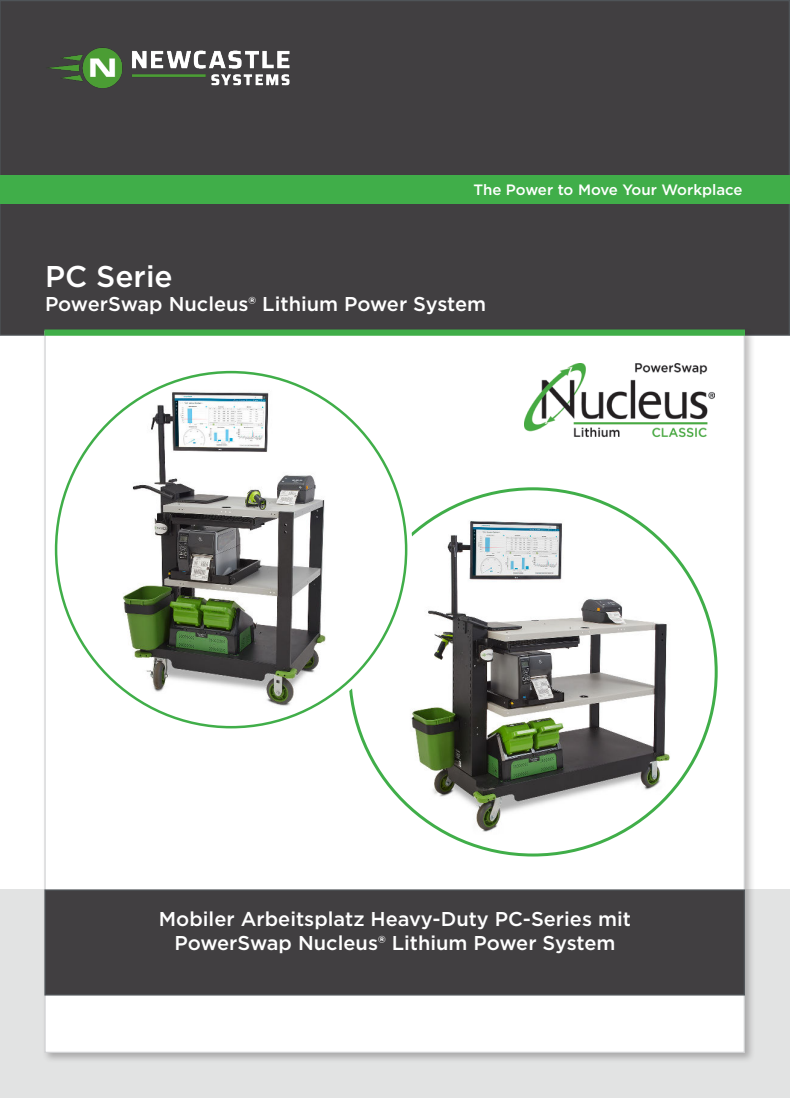
<style>
.page{position:relative;width:790px;height:1098px;background:#fff}
.page>*{position:absolute;margin:0;border:0;box-sizing:border-box;transform-origin:0 0}
.t1{font:500 30px "Gotham";color:#fff}
.t2{font:500 20px/24px "Gotham";color:#fff;text-align:center}
.t3{font:500 15px "Gotham";color:#fff}
</style>
<div class="page">
<div style="left:0;top:1px;width:788px;height:334px;background:#413f41"></div>
<div style="left:0;top:175px;width:789px;height:28px;background:#40ae49"></div>
<div style="left:0;top:889px;width:789px;height:208px;background:#e2e3e3"></div>
<img style="left:47px;top:47px;width:243px;height:41px">
<div style="left:41px;top:328px;width:714px;height:735px;background:#231f20;opacity:.3"></div>
<div style="left:44px;top:331px;width:700px;height:721px;background:#fff;border:1px solid #d1d2d4"></div>
<div style="left:44px;top:329px;width:700px;height:7px;background:#40ae49"></div>
<div style="left:44px;top:889px;width:700px;height:106px;background:#413f41;border:1px solid #4f5458"></div>
<img style="left:381px;top:515px;width:319px;height:319px">
<div style="left:56px;top:372px;width:350px;height:355px;background:#fff;border-radius:50%"></div>
<img style="left:60px;top:385px;width:324px;height:324px">
<img style="left:524px;top:364px;width:189px;height:74px">
<p class="t3" style="left:473px;top:183px;width:270px">The Power to Move Your Workplace</p>
<h1 class="t1" style="left:45px;top:262px;width:129px">PC Serie</h1>
<p class="t2" style="left:45px;top:292px;width:442px">PowerSwap Nucleus® Lithium Power System</p>
<p class="t2" style="left:159px;top:907px;width:473px">Mobiler Arbeitsplatz Heavy-Duty PC-Series mit<br>PowerSwap Nucleus® Lithium Power System</p>
</div>
